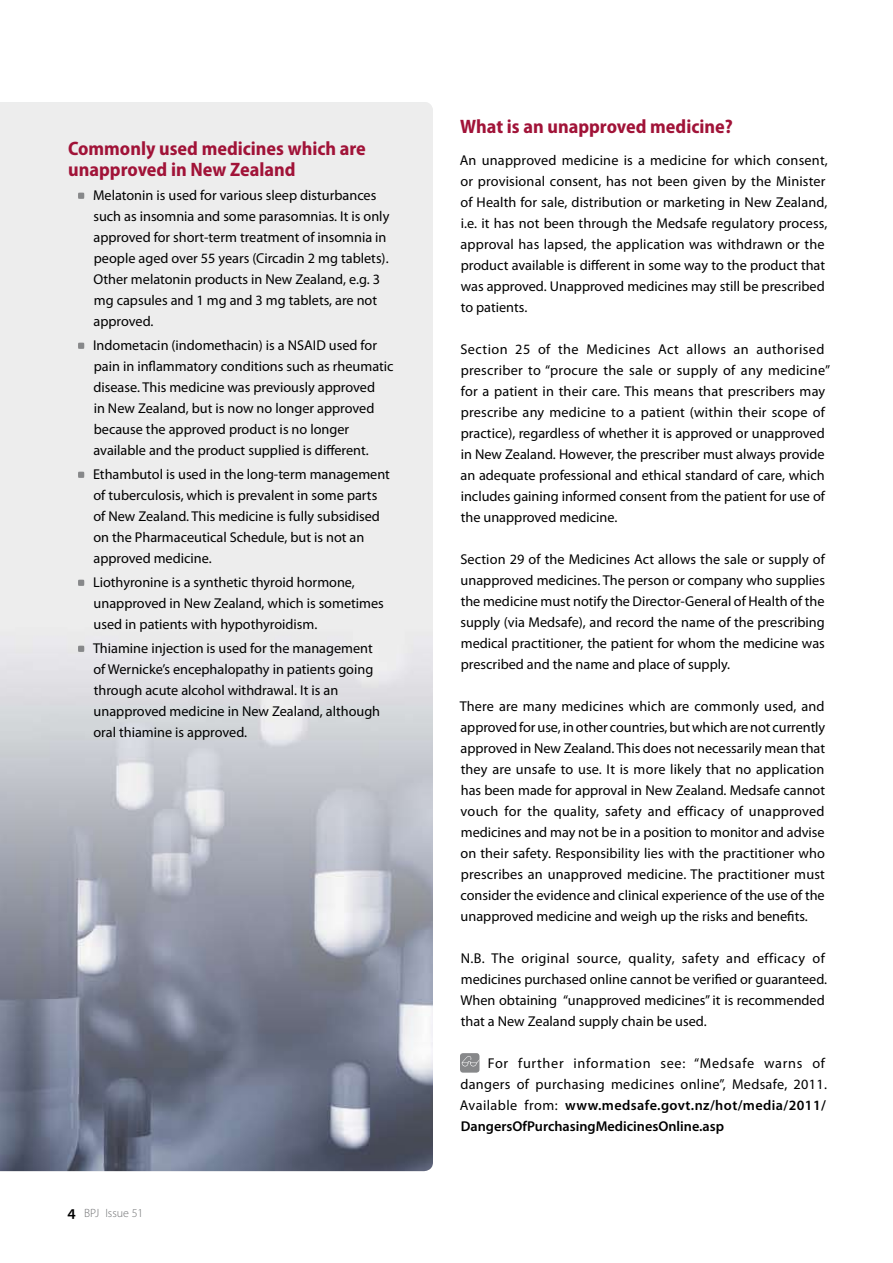
<style>
.page{position:relative;width:893px;height:1263px;background:#fff}
.page>*{position:absolute;margin:0;border:0;box-sizing:border-box;transform-origin:0 0}
.t1{font:700 semi-condensed 19.5px/21px "Myriad Pro";color:#a11338}
.t2{font:14.25px/21px "Myriad Pro";color:#000}
.t3{font:14.25px/21px "Myriad Pro";letter-spacing:.02em;color:#000}
.t4{font:300 12px "Myriad Pro";color:#707173}
.s1{font-weight:600;font-size:15.75px;color:#000}
.s2{font-weight:600}
</style>
<div class="page">
<img style="left:0;top:102px;width:433px;height:1069px">
<div style="left:460px;top:1053px;width:19px;height:20px;background:#87888a;border-radius:3px"></div>
<svg style="left:462px;top:1056px;width:17px;height:10px"></svg>
<svg style="left:78px;top:192px;width:6px;height:7px"></svg>
<svg style="left:78px;top:342px;width:6px;height:7px"></svg>
<svg style="left:78px;top:471px;width:6px;height:7px"></svg>
<svg style="left:78px;top:579px;width:6px;height:7px"></svg>
<svg style="left:78px;top:645px;width:6px;height:7px"></svg>
<h1 class="t1" style="left:68px;top:139px;width:299px">Commonly used medicines which are unapproved in New Zealand</h1>
<p class="t2" style="left:93px;top:185px;width:298px">Melatonin is used for various sleep disturbances such as insomnia and some parasomnias. It is only approved for short-term treatment of insomnia in people aged over 55 years (Circadin 2 mg tablets).<br>Other melatonin products in New Zealand, e.g. 3 mg capsules and 1 mg and 3 mg tablets, are not approved.</p>
<p class="t2" style="left:93px;top:335px;width:302px">Indometacin (indomethacin) is a NSAID used for pain in inflammatory conditions such as rheumatic disease. This medicine was previously approved<br>in New Zealand, but is now no longer approved because the approved product is no longer available and the product supplied is different.</p>
<p class="t2" style="left:93px;top:464px;width:298px">Ethambutol is used in the long-term management of tuberculosis, which is prevalent in some parts of New Zealand. This medicine is fully subsidised on the Pharmaceutical Schedule, but is not an approved medicine.</p>
<p class="t2" style="left:93px;top:572px;width:292px">Liothyronine is a synthetic thyroid hormone, unapproved in New Zealand, which is sometimes used in patients with hypothyroidism.</p>
<p class="t2" style="left:93px;top:638px;width:289px">Thiamine injection is used for the management of Wernicke’s encephalopathy in patients going through acute alcohol withdrawal. It is an unapproved medicine in New Zealand, although oral thiamine is approved.</p>
<p class="t4" style="left:68px;top:1206px;width:77px"><span class="s1">4</span> BPJ Issue 51</p>
<h1 class="t1" style="left:460px;top:116px;width:274px">What is an unapproved medicine?</h1>
<p class="t2" style="left:460px;top:149px;width:370px">An unapproved medicine is a medicine for which consent, or provisional consent, has not been given by the Minister of Health for sale, distribution or marketing in New Zealand, i.e. it has not been through the Medsafe regulatory process, approval has lapsed, the application was withdrawn or the product available is different in some way to the product that was approved. Unapproved medicines may still be prescribed to patients.</p>
<p class="t2" style="left:460px;top:339px;width:371px">Section 25 of the Medicines Act allows an authorised prescriber to “procure the sale or supply of any medicine” for a patient in their care. This means that prescribers may prescribe any medicine to a patient (within their scope of practice), regardless of whether it is approved or unapproved in New Zealand. However, the prescriber must always provide an adequate professional and ethical standard of care, which includes gaining informed consent from the patient for use of the unapproved medicine.</p>
<p class="t2" style="left:460px;top:549px;width:366px;text-align:justify">Section 29 of the Medicines Act allows the sale or supply of unapproved medicines. The person or company who supplies the medicine must notify the Director-General of Health of the supply (via Medsafe), and record the name of the prescribing medical practitioner, the patient for whom the medicine was prescribed and the name and place of supply.</p>
<p class="t2" style="left:460px;top:696px;width:367px;text-align:justify">There are many medicines which are commonly used, and approved for use, in other countries, but which are not currently approved in New Zealand. This does not necessarily mean that they are unsafe to use. It is more likely that no application has been made for approval in New Zealand. Medsafe cannot vouch for the quality, safety and efficacy of unapproved medicines and may not be in a position to monitor and advise on their safety. Responsibility lies with the practitioner who prescribes an unapproved medicine. The practitioner must consider the evidence and clinical experience of the use of the unapproved medicine and weigh up the risks and benefits.</p>
<p class="t2" style="left:461px;top:948px;width:368px">N.B. The original source, quality, safety and efficacy of medicines purchased online cannot be verified or guaranteed.<br>When obtaining “unapproved medicines” it is recommended that a New Zealand supply chain be used.</p>
<p class="t3" style="left:460px;top:1052px;width:369px;text-indent:28px">For further information see: “Medsafe warns of dangers of purchasing medicines online”, Medsafe, 2011.<br>Available from: <span class="s2">www.medsafe.govt.nz/hot/media/2011/ DangersOfPurchasingMedicinesOnline.asp</span></p>
</div>
